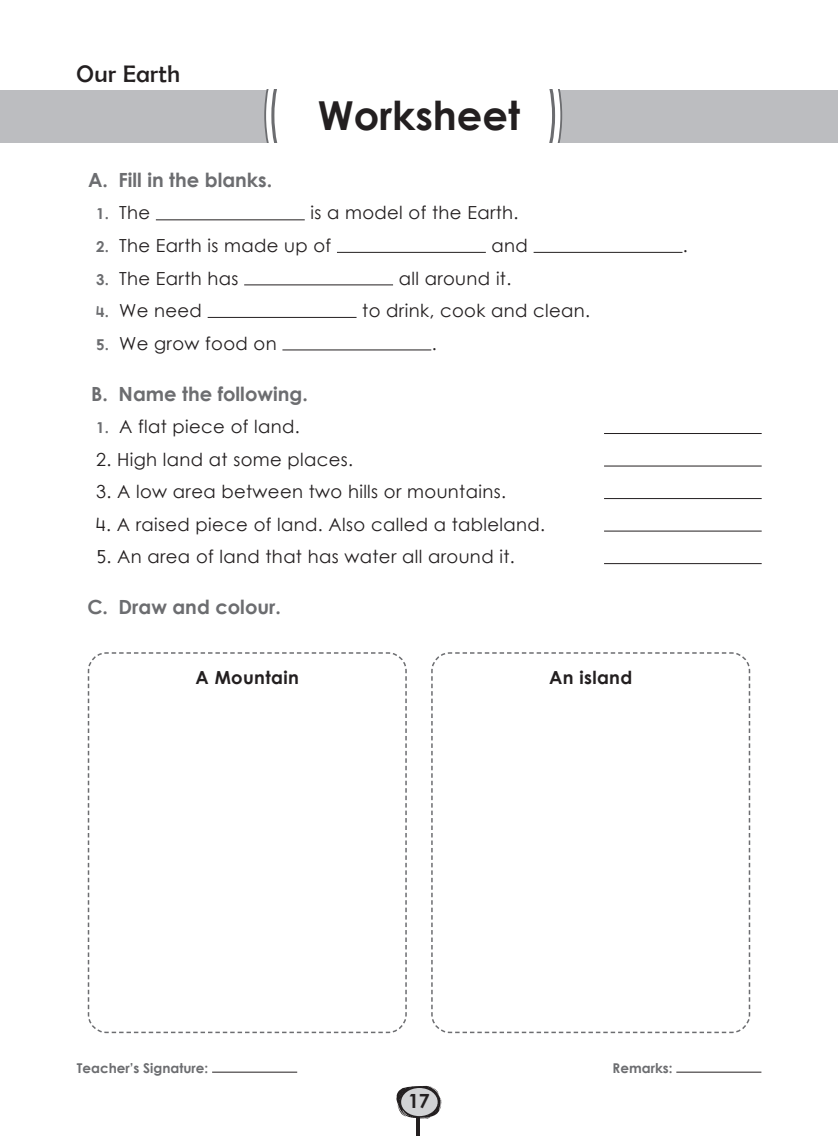
<style>
.page{position:relative;width:838px;height:1136px;background:#fff}
.page>*{position:absolute;margin:0;border:0;box-sizing:border-box;transform-origin:0 0}
.Rubric{font:39.9px "Century Gothic Bold New";color:#231f20}
.Chapter_heading{font:24px "Berlin Sans FB";letter-spacing:.02em;color:#231f20}
.Rubric-2{font:19.5px "Century Gothic Bold New";color:#6c6d70}
.t1{font:19.5px "Century Gothic Bold New";color:#231f20}
.Sub_rubric{font:18px "Century Gothic Regular New";letter-spacing:.02em;color:#231f20}
.center{font:18px "Century Gothic Bold New";letter-spacing:.02em;color:#231f20}
.t2{font:13.5px "Century Gothic Bold New";color:#6c6d70}
.s1{font-family:"Century Gothic Bold New";font-size:15px;color:#6c6d70}
</style>
<div class="page">
<hr style="left:416px;top:1113px;width:4px;height:22px;background:#231f20">
<svg style="left:396px;top:1085px;width:46px;height:33px"></svg>
<div style="left:401px;top:1087px;width:36px;height:28px;background:#d1d2d4;border-radius:50%"></div>
<hr style="left:212px;top:1071px;width:85px;height:1px;background:#231f20">
<hr style="left:676px;top:1071px;width:85px;height:1px;background:#231f20">
<hr style="left:156px;top:219px;width:149px;height:1px;background:#231f20">
<hr style="left:337px;top:252px;width:149px;height:1px;background:#231f20">
<hr style="left:533px;top:252px;width:149px;height:1px;background:#231f20">
<hr style="left:244px;top:284px;width:149px;height:1px;background:#231f20">
<hr style="left:208px;top:317px;width:148px;height:1px;background:#231f20">
<hr style="left:282px;top:349px;width:149px;height:1px;background:#231f20">
<hr style="left:604px;top:433px;width:157px;height:1px;background:#231f20">
<hr style="left:604px;top:465px;width:157px;height:1px;background:#231f20">
<hr style="left:604px;top:498px;width:157px;height:1px;background:#231f20">
<hr style="left:604px;top:530px;width:157px;height:1px;background:#231f20">
<hr style="left:604px;top:563px;width:157px;height:1px;background:#231f20">
<svg style="left:87px;top:652px;width:320px;height:381px"></svg>
<svg style="left:431px;top:652px;width:320px;height:381px"></svg>
<div style="left:0;top:90px;width:838px;height:52px;background:#bcbdc0"></div>
<div style="left:264px;top:90px;width:298px;height:52px;background:#fff"></div>
<p class="Chapter_heading" style="left:77px;top:60px;width:105px">Our Earth</p>
<p class="Rubric" style="left:318px;top:85px;width:203px">Worksheet</p>
<p class="Rubric-2" style="left:88px;top:165px;width:186px">A. Fill in the blanks.</p>
<p class="Sub_rubric" style="left:96px;top:200px;width:56px"><span class="s1">1.</span> The</p>
<p class="Sub_rubric" style="left:310px;top:200px;width:210px">is a model of the Earth.</p>
<p class="Sub_rubric" style="left:96px;top:233px;width:237px"><span class="s1">2.</span> The Earth is made up of</p>
<p class="Sub_rubric" style="left:491px;top:233px;width:38px">and</p>
<p class="Sub_rubric" style="left:683px;top:233px;width:6px">.</p>
<p class="Sub_rubric" style="left:96px;top:265px;width:144px"><span class="s1">3.</span> The Earth has</p>
<p class="Sub_rubric" style="left:399px;top:265px;width:114px">all around it.</p>
<p class="Sub_rubric" style="left:96px;top:298px;width:107px"><span class="s1">4.</span> We need</p>
<p class="Sub_rubric" style="left:362px;top:298px;width:229px">to drink, cook and clean.</p>
<p class="Sub_rubric" style="left:96px;top:330px;width:182px"><span class="s1">5.</span> We grow food on</p>
<p class="Sub_rubric" style="left:431px;top:330px;width:6px">.</p>
<p class="Rubric-2" style="left:91px;top:378px;width:218px">B. Name the following.</p>
<p class="Sub_rubric" style="left:96px;top:414px;width:205px"><span class="s1">1.</span> A flat piece of land.</p>
<p class="Sub_rubric" style="left:96px;top:446px;width:259px">2. High land at some places.</p>
<p class="Sub_rubric" style="left:96px;top:479px;width:411px">3. A low area between two hills or mountains.</p>
<p class="Sub_rubric" style="left:96px;top:511px;width:450px">4. A raised piece of land. Also called a tableland.</p>
<p class="Sub_rubric" style="left:96px;top:544px;width:420px">5. An area of land that has water all around it.</p>
<p class="Rubric-2" style="left:87px;top:592px;width:195px">C. Draw and colour.</p>
<p class="center" style="left:196px;top:663px;width:105px">A Mountain</p>
<p class="center" style="left:549px;top:663px;width:85px">An island</p>
<p class="t2" style="left:77px;top:1057px;width:133px">Teacher’s Signature:</p>
<p class="t2" style="left:612px;top:1057px;width:61px">Remarks:</p>
<p class="t1" style="left:408px;top:1085px;width:23px">17</p>
</div>
